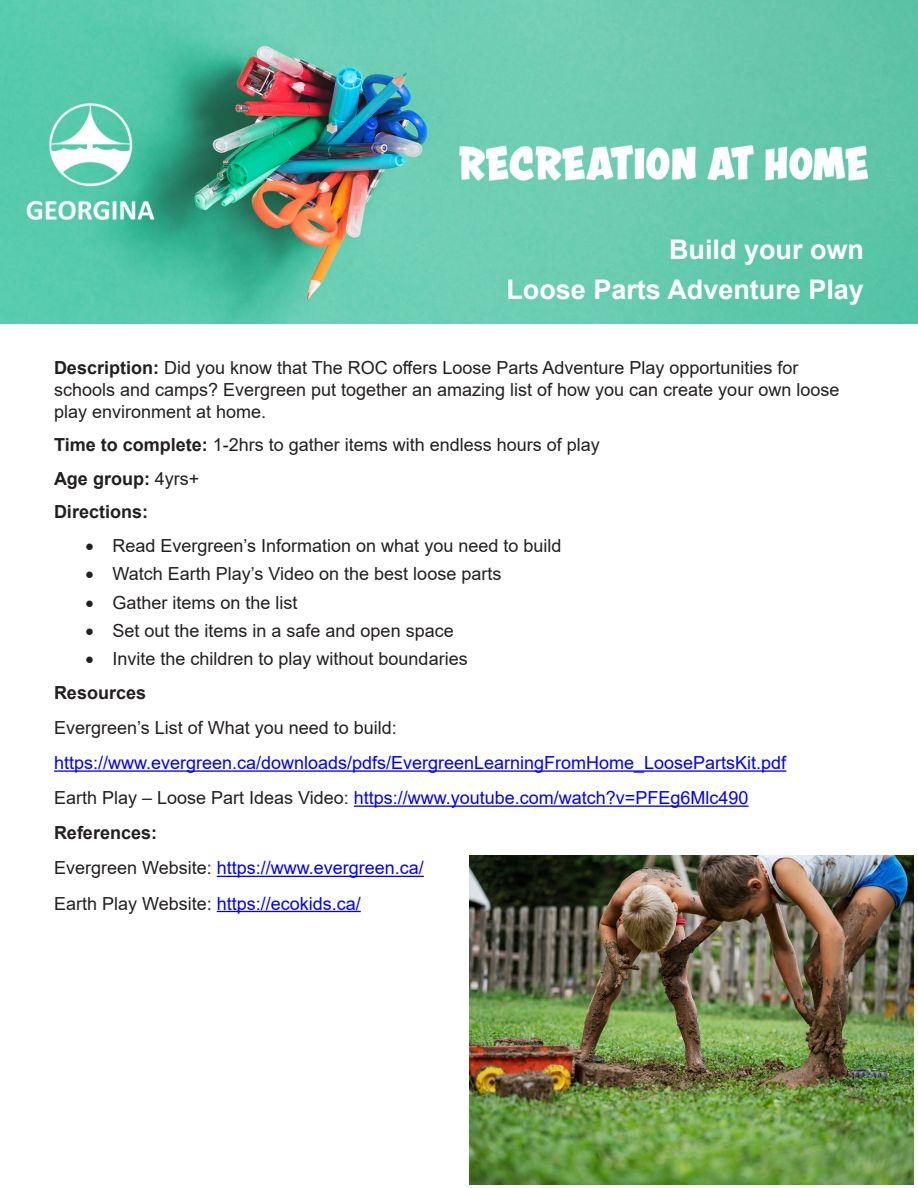
<style>
.page{position:relative;width:918px;height:1188px;background:#fff}
.page>*{position:absolute;margin:0;border:0;box-sizing:border-box;transform-origin:0 0}
.t1{font:700 27px "Arial";color:#fff}
.t2{font:18px/21.6px "Arial";color:#231f20}
.t3{font:18px "Arial";color:#00f}
.t4{font:700 18px "Arial";color:#231f20}
.s1{font-weight:700}
.s2{font-weight:400}
.s3{color:#231f20}
</style>
<div class="page">
<img style="left:0;top:0;width:918px;height:324px">
<hr style="left:54px;top:770px;width:732px;height:2px;background:#00f">
<hr style="left:354px;top:806px;width:395px;height:1px;background:#00f">
<hr style="left:217px;top:876px;width:207px;height:1px;background:#00f">
<hr style="left:217px;top:911px;width:144px;height:1px;background:#00f">
<img style="left:470px;top:855px;width:443px;height:330px">
<p class="t1" style="left:669px;top:231px;width:197px">Build your own</p>
<p class="t1" style="left:506px;top:270px;width:359px">Loose Parts Adventure Play</p>
<p class="t2" style="left:54px;top:357px;width:787px"><span class="s1">Description:</span> Did you know that The ROC offers Loose Parts Adventure Play opportunities for schools and camps? Evergreen put together an amazing list of how you can create your own loose play environment at home.</p>
<p class="t2" style="left:54px;top:434px;width:547px"><span class="s1">Time to complete:</span> 1-2hrs to gather items with endless hours of play</p>
<p class="t4" style="left:54px;top:466px;width:147px">Age group: <span class="s2">4yrs+</span></p>
<p class="t4" style="left:54px;top:499px;width:96px">Directions:</p>
<p class="t2" style="left:86px;top:535px;width:477px">• Read Evergreen’s Information on what you need to build</p>
<p class="t2" style="left:86px;top:563px;width:417px">• Watch Earth Play’s Video on the best loose parts</p>
<p class="t2" style="left:86px;top:591px;width:214px">• Gather items on the list</p>
<p class="t2" style="left:86px;top:620px;width:370px">• Set out the items in a safe and open space</p>
<p class="t2" style="left:86px;top:648px;width:384px">• Invite the children to play without boundaries</p>
<p class="t4" style="left:54px;top:680px;width:94px">Resources</p>
<p class="t2" style="left:54px;top:717px;width:344px">Evergreen’s List of What you need to build:</p>
<p class="t3" style="left:54px;top:750px;width:734px">https://www.evergreen.ca/downloads/pdfs/EvergreenLearningFromHome_LoosePartsKit.pdf</p>
<p class="t3" style="left:54px;top:786px;width:696px"><span class="s3">Earth Play – Loose Part Ideas Video:</span> https://www.youtube.com/watch?v=PFEg6Mlc490</p>
<p class="t4" style="left:54px;top:820px;width:105px">References:</p>
<p class="t3" style="left:54px;top:856px;width:371px"><span class="s3">Evergreen Website:</span> https://www.evergreen.ca/</p>
<p class="t3" style="left:54px;top:891px;width:308px"><span class="s3">Earth Play Website:</span> https://ecokids.ca/</p>
</div>
